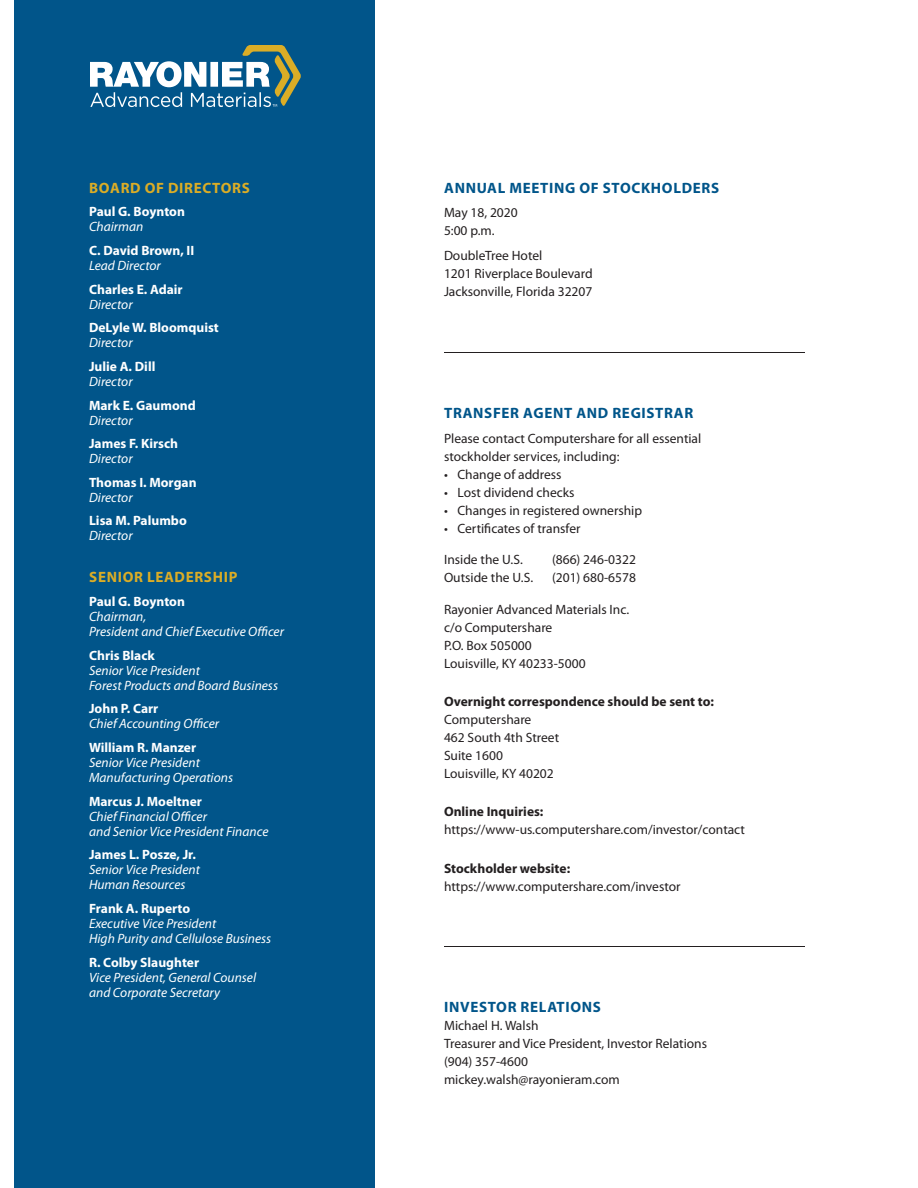
<style>
.page{position:relative;width:918px;height:1188px;background:#fff}
.page>*{position:absolute;margin:0;border:0;box-sizing:border-box;transform-origin:0 0}
.t1{font:700 15px "Myriad Pro";letter-spacing:.045em;color:#01558a}
.t2{font:700 15px "Myriad Pro";letter-spacing:.045em;color:#dbad26}
.t3{font:13.5px/18px "Myriad Pro";color:#231f20}
.t4{font:italic 13.5px/15px "Myriad Pro";color:#fff}
.t5{font:700 13.5px "Myriad Pro";color:#fff}
.t6{font:700 13.5px "Myriad Pro";color:#231f20}
</style>
<div class="page">
<div style="left:0;top:0;width:374px;height:1188px;background:#01558a"></div>
<svg style="left:90px;top:45px;width:211px;height:62px"></svg>
<hr style="left:444px;top:352px;width:361px;height:1px;background:#231f20">
<hr style="left:444px;top:946px;width:361px;height:1px;background:#231f20">
<div style="left:0;top:0;width:14px;height:1188px;background:#fff"></div>
<p class="t2" style="left:89px;top:182px;width:162px">BOARD OF DIRECTORS</p>
<p class="t5" style="left:89px;top:207px;width:97px">Paul G. Boynton</p>
<p class="t4" style="left:89px;top:220px;width:56px">Chairman</p>
<p class="t5" style="left:89px;top:245px;width:107px">C. David Brown, II</p>
<p class="t4" style="left:89px;top:259px;width:73px">Lead Director</p>
<p class="t5" style="left:89px;top:284px;width:95px">Charles E. Adair</p>
<p class="t4" style="left:89px;top:298px;width:45px">Director</p>
<p class="t5" style="left:89px;top:323px;width:131px">DeLyle W. Bloomquist</p>
<p class="t4" style="left:89px;top:336px;width:45px">Director</p>
<p class="t5" style="left:89px;top:361px;width:68px">Julie A. Dill</p>
<p class="t4" style="left:89px;top:375px;width:45px">Director</p>
<p class="t5" style="left:89px;top:400px;width:108px">Mark E. Gaumond</p>
<p class="t4" style="left:89px;top:414px;width:45px">Director</p>
<p class="t5" style="left:89px;top:438px;width:91px">James F. Kirsch</p>
<p class="t4" style="left:89px;top:452px;width:45px">Director</p>
<p class="t5" style="left:89px;top:477px;width:109px">Thomas I. Morgan</p>
<p class="t4" style="left:89px;top:491px;width:45px">Director</p>
<p class="t5" style="left:89px;top:516px;width:99px">Lisa M. Palumbo</p>
<p class="t4" style="left:89px;top:529px;width:45px">Director</p>
<p class="t2" style="left:89px;top:572px;width:150px">SENIOR LEADERSHIP</p>
<p class="t5" style="left:89px;top:596px;width:97px">Paul G. Boynton</p>
<p class="t4" style="left:89px;top:610px;width:196px">Chairman,<br>President and Chief Executive Officer</p>
<p class="t5" style="left:89px;top:650px;width:67px">Chris Black</p>
<p class="t4" style="left:89px;top:664px;width:190px">Senior Vice President<br>Forest Products and Board Business</p>
<p class="t5" style="left:89px;top:704px;width:71px">John P. Carr</p>
<p class="t4" style="left:89px;top:717px;width:132px">Chief Accounting Officer</p>
<p class="t5" style="left:89px;top:742px;width:109px">William R. Manzer</p>
<p class="t4" style="left:89px;top:756px;width:145px">Senior Vice President<br>Manufacturing Operations</p>
<p class="t5" style="left:89px;top:796px;width:114px">Marcus J. Moeltner</p>
<p class="t4" style="left:89px;top:810px;width:181px">Chief Financial Officer<br>and Senior Vice President Finance</p>
<p class="t5" style="left:89px;top:850px;width:108px">James L. Posze, Jr.</p>
<p class="t4" style="left:89px;top:863px;width:112px">Senior Vice President<br>Human Resources</p>
<p class="t5" style="left:89px;top:903px;width:103px">Frank A. Ruperto</p>
<p class="t4" style="left:89px;top:917px;width:184px">Executive Vice President<br>High Purity and Cellulose Business</p>
<p class="t5" style="left:89px;top:957px;width:112px">R. Colby Slaughter</p>
<p class="t4" style="left:89px;top:971px;width:169px">Vice President, General Counsel and Corporate Secretary</p>
<p class="t1" style="left:444px;top:182px;width:277px">ANNUAL MEETING OF STOCKHOLDERS</p>
<p class="t3" style="left:444px;top:205px;width:75px">May 18, 2020<br>5:00 p.m.</p>
<p class="t3" style="left:444px;top:248px;width:150px">DoubleTree Hotel<br>1201 Riverplace Boulevard<br>Jacksonville, Florida 32207</p>
<p class="t1" style="left:444px;top:407px;width:251px">TRANSFER AGENT AND REGISTRAR</p>
<p class="t3" style="left:444px;top:430px;width:259px">Please contact Computershare for all essential stockholder services, including:</p>
<p class="t3" style="left:444px;top:466px;width:119px">• Change of address</p>
<p class="t3" style="left:444px;top:484px;width:132px">• Lost dividend checks</p>
<p class="t3" style="left:444px;top:502px;width:200px">• Changes in registered ownership</p>
<p class="t3" style="left:444px;top:520px;width:138px">• Certificates of transfer</p>
<p class="t3" style="left:444px;top:552px;width:80px">Inside the U.S.</p>
<p class="t3" style="left:552px;top:552px;width:85px">(866) 246-0322</p>
<p class="t3" style="left:444px;top:570px;width:91px">Outside the U.S.</p>
<p class="t3" style="left:552px;top:570px;width:85px">(201) 680-6578</p>
<p class="t3" style="left:444px;top:601px;width:187px">Rayonier Advanced Materials Inc. c/o Computershare<br>P.O. Box 505000<br>Louisville, KY 40233-5000</p>
<p class="t6" style="left:444px;top:696px;width:272px">Overnight correspondence should be sent to:</p>
<p class="t3" style="left:444px;top:712px;width:117px">Computershare<br>462 South 4th Street<br>Suite 1600<br>Louisville, KY 40202</p>
<p class="t6" style="left:444px;top:807px;width:101px">Online Inquiries:</p>
<p class="t3" style="left:444px;top:822px;width:302px">https://www-us.computershare.com/investor/contact</p>
<p class="t6" style="left:444px;top:863px;width:128px">Stockholder website:</p>
<p class="t3" style="left:444px;top:878px;width:238px">https://www.computershare.com/investor</p>
<p class="t1" style="left:444px;top:1002px;width:158px">INVESTOR RELATIONS</p>
<p class="t3" style="left:444px;top:1018px;width:265px">Michael H. Walsh<br>Treasurer and Vice President, Investor Relations (904) 357-4600 mickey.walsh@rayonieram.com</p>
</div>
